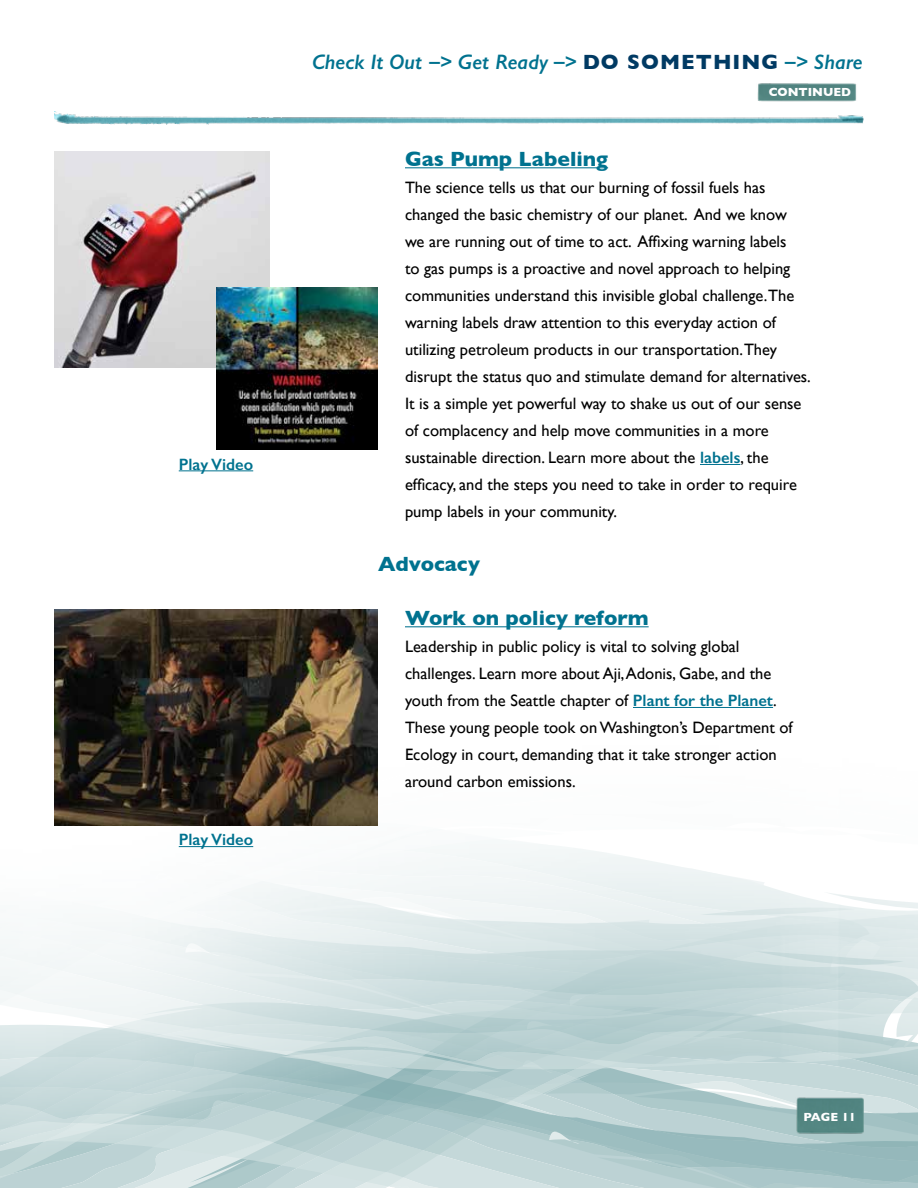
<style>
.page{position:relative;width:918px;height:1188px;background:#fff}
.page>*{position:absolute;margin:0;border:0;box-sizing:border-box;transform-origin:0 0}
.t1{font:700 21px "Gill Sans";color:#00728f}
.t2{font:italic 600 21px "Gill Sans";color:#00728f}
.t3{font:16.5px/27px "Gill Sans";color:#000}
.t4{font:600 16.5px "Gill Sans";color:#00728f}
.t5{font:700 12px "Gill Sans";color:#fff}
.s1{font-weight:700;font-style:normal;color:#003a63}
.s2{font-weight:600;color:#00728f}
</style>
<div class="page">
<svg style="left:0;top:1143px;width:918px;height:45px;background:#b9d0d2"></svg>
<svg style="left:0;top:1132px;width:918px;height:11px;background:#b8cfd1"></svg>
<svg style="left:0;top:825px;width:918px;height:307px;background:#c3d7d8"></svg>
<svg style="left:0;top:835px;width:918px;height:170px"></svg>
<img style="left:796px;top:1096px;width:68px;height:41px">
<hr style="left:405px;top:167px;width:203px;height:1px;background:#00728f">
<hr style="left:700px;top:464px;width:40px;height:1px;background:#00728f">
<hr style="left:405px;top:626px;width:244px;height:1px;background:#00728f">
<hr style="left:633px;top:707px;width:140px;height:1px;background:#00728f">
<img style="left:54px;top:152px;width:216px;height:216px">
<img style="left:54px;top:111px;width:810px;height:14px">
<img style="left:757px;top:83px;width:100px;height:19px">
<img style="left:216px;top:287px;width:162px;height:162px">
<img style="left:54px;top:609px;width:324px;height:216px">
<hr style="left:179px;top:470px;width:74px;height:1px;background:#00728f">
<hr style="left:179px;top:846px;width:74px;height:1px;background:#00728f">
<p class="t4" style="left:179px;top:454px;width:76px">Play Video</p>
<p class="t4" style="left:179px;top:830px;width:76px">Play Video</p>
<p class="t2" style="left:312px;top:49px;width:552px">Check It Out –&gt; Get Ready –&gt; <span class="s1">DO SOMETHING</span> –&gt; Share</p>
<p class="t5" style="left:769px;top:83px;width:84px">CONTINUED</p>
<p class="t1" style="left:405px;top:142px;width:205px">Gas Pump Labeling</p>
<p class="t3" style="left:405px;top:174px;width:407px">The science tells us that our burning of fossil fuels has changed the basic chemistry of our planet. And we know<br>we are running out of time to act. Affixing warning labels<br>to gas pumps is a proactive and novel approach to helping communities understand this invisible global challenge.The warning labels draw attention to this everyday action of utilizing petroleum products in our transportation.They disrupt the status quo and stimulate demand for alternatives.<br>It is a simple yet powerful way to shake us out of our sense of complacency and help move communities in a more sustainable direction. Learn more about the <span class="s2">labels</span>, the efficacy, and the steps you need to take in order to require pump labels in your community.</p>
<p class="t1" style="left:378px;top:547px;width:103px">Advocacy</p>
<p class="t1" style="left:405px;top:601px;width:245px">Work on policy reform</p>
<p class="t3" style="left:405px;top:633px;width:389px">Leadership in public policy is vital to solving global challenges. Learn more about Aji, Adonis, Gabe, and the youth from the Seattle chapter of <span class="s2">Plant for the Planet</span>.<br>These young people took on Washington’s Department of Ecology in court, demanding that it take stronger action around carbon emissions.</p>
<p class="t5" style="left:804px;top:1107px;width:54px">PAGE 11</p>
</div>
